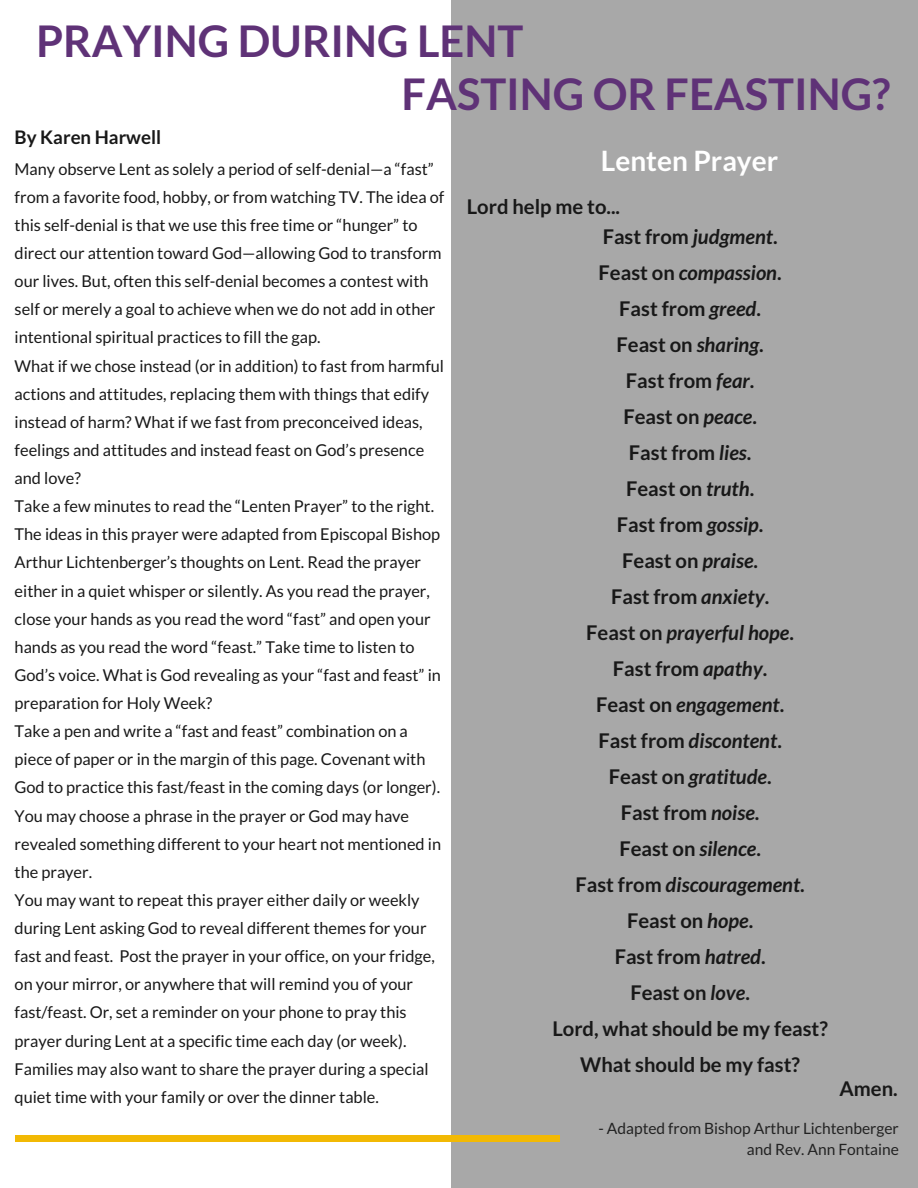
<style>
.page{position:relative;width:918px;height:1188px;background:#fff}
.page>*{position:absolute;margin:0;border:0;box-sizing:border-box;transform-origin:0 0}
.t1{font:700 43.65px "Lato";color:#5f3277}
.t2{font:700 28.05px "Lato";color:#fff}
.t3{font:700 20.25px/36px "Lato";color:#181818;text-align:center}
.t4{font:700 18.75px "Lato";color:#181818}
.t5{font:16.35px/28.2px "Lato";color:#181818}
.t6{font:15.6px/21.3px "Lato";color:#222;text-align:right}
.s1{font-style:italic}
</style>
<div class="page">
<div style="left:451px;top:0;width:467px;height:1188px;background:#a8a8a8"></div>
<div style="left:15px;top:1135px;width:545px;height:7px;background:#f2b904"></div>
<h1 class="t1" style="left:36px;top:14px;width:489px">PRAYING DURING LENT</h1>
<p class="t4" style="left:15px;top:125px;width:148px">By Karen Harwell</p>
<h1 class="t1" style="left:402px;top:67px;width:490px">FASTING OR FEASTING?</h1>
<p class="t5" style="left:15px;top:154px;width:431px">Many observe Lent as solely a period of self-denial—a “fast” from a favorite food, hobby, or from watching TV. The idea of this self-denial is that we use this free time or “hunger” to direct our attention toward God—allowing God to transform our lives. But, often this self-denial becomes a contest with self or merely a goal to achieve when we do not add in other intentional spiritual practices to fill the gap.<br>What if we chose instead (or in addition) to fast from harmful actions and attitudes, replacing them with things that edify instead of harm? What if we fast from preconceived ideas, feelings and attitudes and instead feast on God’s presence and love?<br>Take a few minutes to read the “Lenten Prayer” to the right.<br>The ideas in this prayer were adapted from Episcopal Bishop Arthur Lichtenberger’s thoughts on Lent. Read the prayer either in a quiet whisper or silently. As you read the prayer, close your hands as you read the word “fast” and open your hands as you read the word “feast.” Take time to listen to God’s voice. What is God revealing as your “fast and feast” in preparation for Holy Week?<br>Take a pen and write a “fast and feast” combination on a piece of paper or in the margin of this page. Covenant with God to practice this fast/feast in the coming days (or longer).<br>You may choose a phrase in the prayer or God may have revealed something different to your heart not mentioned in the prayer.<br>You may want to repeat this prayer either daily or weekly during Lent asking God to reveal different themes for your fast and feast. Post the prayer in your office, on your fridge, on your mirror, or anywhere that will remind you of your fast/feast. Or, set a reminder on your phone to pray this prayer during Lent at a specific time each day (or week).<br>Families may also want to share the prayer during a special quiet time with your family or over the dinner table.</p>
<h2 class="t2" style="left:601px;top:143px;width:179px">Lenten Prayer</h2>
<p class="t3" style="left:467px;top:188px;width:155px">Lord help me to...</p>
<p class="t3" style="left:552px;top:218px;width:277px">Fast from <span class="s1">judgment</span>.<br>Feast on <span class="s1">compassion</span>.<br>Fast from <span class="s1">greed</span>.<br>Feast on <span class="s1">sharing</span>.<br>Fast from <span class="s1">fear</span>.<br>Feast on <span class="s1">peace</span>.<br>Fast from <span class="s1">lies</span>.<br>Feast on <span class="s1">truth</span>.<br>Fast from <span class="s1">gossip</span>.<br>Feast on <span class="s1">praise</span>.<br>Fast from <span class="s1">anxiety</span>.<br>Feast on <span class="s1">prayerful hope</span>.<br>Fast from <span class="s1">apathy</span>.<br>Feast on <span class="s1">engagement</span>.<br>Fast from <span class="s1">discontent</span>.<br>Feast on <span class="s1">gratitude</span>.<br>Fast from <span class="s1">noise</span>.<br>Feast on <span class="s1">silence</span>.<br>Fast from <span class="s1">discouragement</span>.<br>Feast on <span class="s1">hope</span>.<br>Fast from <span class="s1">hatred</span>.<br>Feast on <span class="s1">love</span>.<br>Lord, what should be my feast?<br>What should be my fast?</p>
<p class="t3" style="left:840px;top:1070px;width:60px">Amen.</p>
<p class="t6" style="left:599px;top:1117px;width:302px">- Adapted from Bishop Arthur Lichtenberger and Rev. Ann Fontaine</p>
</div>
